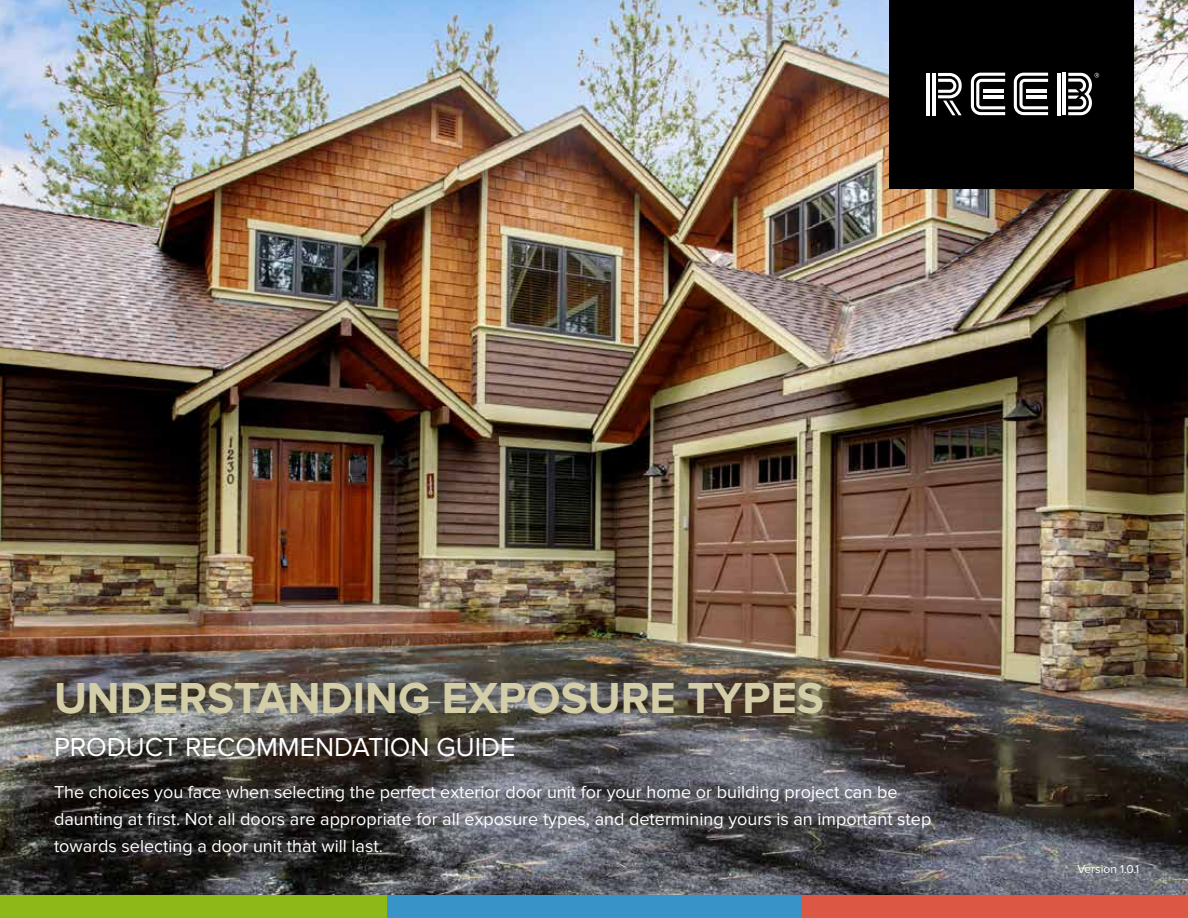
<style>
.page{position:relative;width:1188px;height:918px;background:#fff}
.page>*{position:absolute;margin:0;border:0;box-sizing:border-box;transform-origin:0 0}
.t1{font:700 45px "Proxima Nova";color:#d3cea8}
.t2{font:27px "Proxima Nova";color:#fff}
.t3{font:18px/27px "Proxima Nova";color:#fff}
.t4{font:12px "Proxima Nova";color:#fff}
</style>
<div class="page">
<img style="left:0;top:0;width:1188px;height:896px">
<div style="left:890px;top:0;width:244px;height:189px;background:#000"></div>
<hr style="left:1063px;top:73px;width:3px;height:42px;background:#fff">
<hr style="left:1057px;top:73px;width:3px;height:42px;background:#fff">
<svg style="left:1014px;top:73px;width:34px;height:42px"></svg>
<hr style="left:1026px;top:89px;width:20px;height:3px;background:#fff">
<hr style="left:1026px;top:96px;width:20px;height:3px;background:#fff">
<svg style="left:971px;top:73px;width:34px;height:42px"></svg>
<hr style="left:983px;top:89px;width:21px;height:3px;background:#fff">
<hr style="left:983px;top:96px;width:21px;height:3px;background:#fff">
<hr style="left:933px;top:73px;width:3px;height:42px;background:#fff">
<hr style="left:927px;top:73px;width:3px;height:42px;background:#fff">
<svg style="left:1068px;top:73px;width:31px;height:42px"></svg>
<svg style="left:938px;top:73px;width:24px;height:42px"></svg>
<div style="left:0;top:896px;width:387px;height:22px;background:#8eb818"></div>
<div style="left:387px;top:896px;width:414px;height:22px;background:#3893c8"></div>
<div style="left:801px;top:896px;width:387px;height:22px;background:#dc5744"></div>
<h1 class="t1" style="left:54px;top:672px;width:771px">UNDERSTANDING EXPOSURE TYPES</h1>
<h2 class="t2" style="left:54px;top:732px;width:463px">PRODUCT RECOMMENDATION GUIDE</h2>
<p class="t3" style="left:54px;top:779px;width:879px">The choices you face when selecting the perfect exterior door unit for your home or building project can be daunting at first. Not all doors are appropriate for all exposure types, and determining yours is an important step towards selecting a door unit that will last.</p>
<p class="t4" style="left:1077px;top:863px;width:64px">Version 1.0.1</p>
</div>
